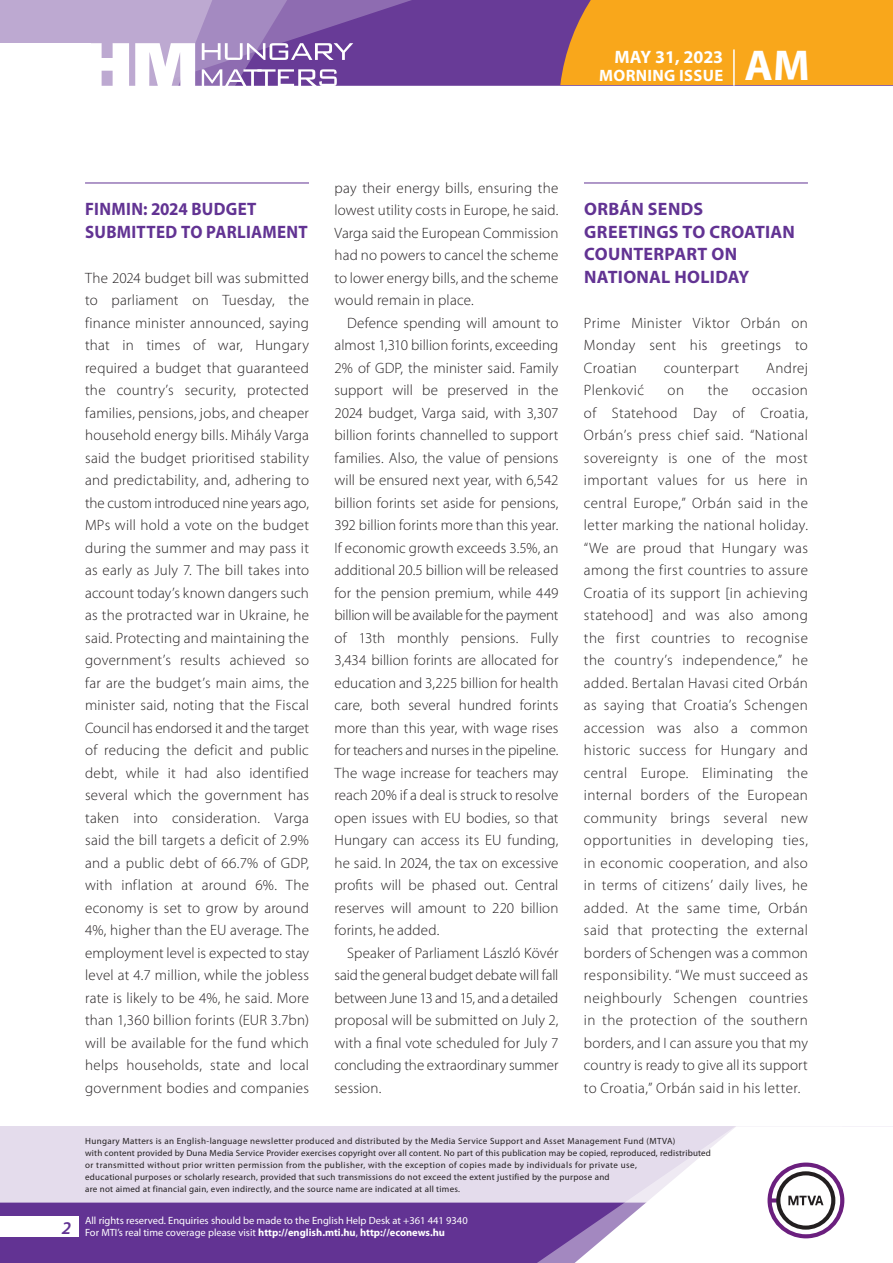
<style>
.page{position:relative;width:893px;height:1263px;background:#fff}
.page>*{position:absolute;margin:0;border:0;box-sizing:border-box;transform-origin:0 0}
.t1{font:700 43.35px "Myriad Pro";color:#fff}
._01_cimsor{font:700 18px/22.5px "Myriad Pro";letter-spacing:.02em;color:#623393}
._01_cimsor-2{font:700 18px/22.5px "Myriad Pro";letter-spacing:.02em;color:#623393;scale:.94 1}
.t2{font:700 18px "Myriad Pro";color:#fff}
.t3{font:italic 600 18px "Myriad Pro";color:#623393}
.t4{font:700 16.5px "Myriad Pro";letter-spacing:.02em;color:#fff}
._03_kenyer_szöveg-1{font:300 15px/22.5px "Myriad Pro";letter-spacing:.02em;color:#231f20;text-align:justify}
._03_kenyer_szöveg-2{font:300 15px/22.5px "Myriad Pro";letter-spacing:.005em;color:#231f20;text-align:justify}
.t5{font:10.5px/12px "Myriad Pro";color:#fff}
.t6{font:9px/12px "Myriad Pro";letter-spacing:.03em;color:#231f20}
.s1{font-weight:700}
</style>
<div class="page">
<div style="left:0;top:1126px;width:893px;height:137px;background:#e4dcec"></div>
<div style="left:0;top:1202px;width:506px;height:61px;background:#623393"></div>
<div style="left:506px;top:1202px;width:43px;height:61px;background:#623393"></div>
<svg style="left:549px;top:1126px;width:344px;height:137px;fill:#fff"></svg>
<svg style="left:767px;top:1162px;width:77px;height:76px;background:#c5b8c8"></svg>
<div style="left:0;top:1216px;width:79px;height:20px;background:#fff"></div>
<div style="left:0;top:0;width:893px;height:85px;background:#683b97"></div>
<div style="left:560px;top:0;width:333px;height:85px;background:#f9a71b"></div>
<hr style="left:733px;top:49px;width:2px;height:37px;background:#fff">
<svg style="left:0;top:0;width:479px;height:86px"></svg>
<hr style="left:85px;top:183px;width:224px;height:1px;background:#623393">
<hr style="left:584px;top:183px;width:224px;height:1px;background:#623393">
<p class="t2" style="left:614px;top:45px;width:110px">May 31, 2023</p>
<p class="t4" style="left:599px;top:65px;width:125px">MORNING ISSUE</p>
<h1 class="t1" style="left:745px;top:37px;width:67px">AM</h1>
<p class="_01_cimsor-2" style="left:85px;top:197px;width:238px">FINMIN: 2024 BUDGET<br>SUBMITTED TO PARLIAMENT</p>
<p class="_03_kenyer_szöveg-1" style="left:85px;top:266px;width:226px">The 2024 budget bill was submitted to parliament on Tuesday, the finance minister announced, saying that in times of war, Hungary required a budget that guaranteed the country’s security, protected families, pensions, jobs, and cheaper household energy bills. Mihály Varga said the budget prioritised stability and predictability, and, adhering to the custom introduced nine years ago, MPs will hold a vote on the budget during the summer and may pass it as early as July 7. The bill takes into account today’s known dangers such as the protracted war in Ukraine, he said. Protecting and maintaining the government’s results achieved so far are the budget’s main aims, the minister said, noting that the Fiscal Council has endorsed it and the target of reducing the deficit and public debt, while it had also identified several which the government has taken into consideration. Varga said the bill targets a deficit of 2.9% and a public debt of 66.7% of GDP, with inflation at around 6%. The economy is set to grow by around 4%, higher than the EU average. The employment level is expected to stay level at 4.7 million, while the jobless rate is likely to be 4%, he said. More than 1,360 billion forints (EUR 3.7bn) will be available for the fund which helps households, state and local government bodies and companies</p>
<p class="_03_kenyer_szöveg-1" style="left:334px;top:176px;width:225px">pay their energy bills, ensuring the lowest utility costs in Europe, he said.<br>Varga said the European Commission had no powers to cancel the scheme to lower energy bills, and the scheme would remain in place.</p>
<p class="_03_kenyer_szöveg-2" style="left:334px;top:311px;width:226px;text-indent:13px">Defence spending will amount to almost 1,310 billion forints, exceeding 2% of GDP, the minister said. Family support will be preserved in the 2024 budget, Varga said, with 3,307 billion forints channelled to support families. Also, the value of pensions will be ensured next year, with 6,542 billion forints set aside for pensions, 392 billion forints more than this year.<br>If economic growth exceeds 3.5%, an additional 20.5 billion will be released for the pension premium, while 449 billion will be available for the payment of 13th monthly pensions. Fully 3,434 billion forints are allocated for education and 3,225 billion for health care, both several hundred forints more than this year, with wage rises for teachers and nurses in the pipeline.<br>The wage increase for teachers may reach 20% if a deal is struck to resolve open issues with EU bodies, so that Hungary can access its EU funding, he said. In 2024, the tax on excessive profits will be phased out. Central reserves will amount to 220 billion forints, he added.</p>
<p class="_03_kenyer_szöveg-2" style="left:334px;top:941px;width:225px;text-indent:13px">Speaker of Parliament László Kövér said the general budget debate will fall between June 13 and 15, and a detailed proposal will be submitted on July 2, with a final vote scheduled for July 7 concluding the extraordinary summer session.</p>
<p class="_01_cimsor" style="left:584px;top:197px;width:212px">ORBÁN SENDS<br>GREETINGS TO CROATIAN<br>COUNTERPART ON<br>NATIONAL HOLIDAY</p>
<p class="_03_kenyer_szöveg-1" style="left:584px;top:311px;width:225px">Prime Minister Viktor Orbán on Monday sent his greetings to Croatian</p>
<p class="_03_kenyer_szöveg-1" style="left:664px;top:356px;width:77px">counterpart</p>
<p class="_03_kenyer_szöveg-1" style="left:766px;top:356px;width:43px">Andrej</p>
<p class="_03_kenyer_szöveg-1" style="left:584px;top:379px;width:62px">Plenković</p>
<p class="_03_kenyer_szöveg-1" style="left:668px;top:379px;width:18px">on</p>
<p class="_03_kenyer_szöveg-1" style="left:708px;top:379px;width:22px">the</p>
<p class="_03_kenyer_szöveg-1" style="left:584px;top:379px;width:225px;text-indent:168px">occasion of Statehood Day of Croatia, Orbán’s press chief said. “National sovereignty is one of the most important values for us here in central Europe,” Orbán said in the letter marking the national holiday. “We are proud that Hungary was among the first countries to assure Croatia of its support [in achieving statehood] and was also among the first countries to recognise the country’s independence,” he added. Bertalan Havasi cited Orbán as saying that Croatia’s Schengen accession was also a common historic success for Hungary and central Europe. Eliminating the internal borders of the European community brings several new opportunities in developing ties, in economic cooperation, and also in terms of citizens’ daily lives, he added. At the same time, Orbán said that protecting the external borders of Schengen was a common responsibility. “We must succeed as neighbourly Schengen countries in the protection of the southern borders, and I can assure you that my country is ready to give all its support to Croatia,” Orbán said in his letter.</p>
<p class="t3" style="left:62px;top:1217px;width:11px">2</p>
<p class="t6" style="left:85px;top:1134px;width:627px">Hungary Matters is an English-language newsletter produced and distributed by the Media Service Support and Asset Management Fund (MTVA)<br>with content provided by Duna Media Service Provider exercises copyright over all content. No part of this publication may be copied, reproduced, redistributed or transmitted without prior written permission from the publisher, with the exception of copies made by individuals for private use,<br>educational purposes or scholarly research, provided that such transmissions do not exceed the extent justified by the purpose and<br>are not aimed at financial gain, even indirectly, and the source name are indicated at all times.</p>
<p class="t5" style="left:85px;top:1214px;width:384px">All rights reserved. Enquiries should be made to the English Help Desk at +361 441 9340<br>For MTI’s real time coverage please visit <span class="s1">http://english.mti.hu</span>, <span class="s1">http://econews.hu</span></p>
</div>
